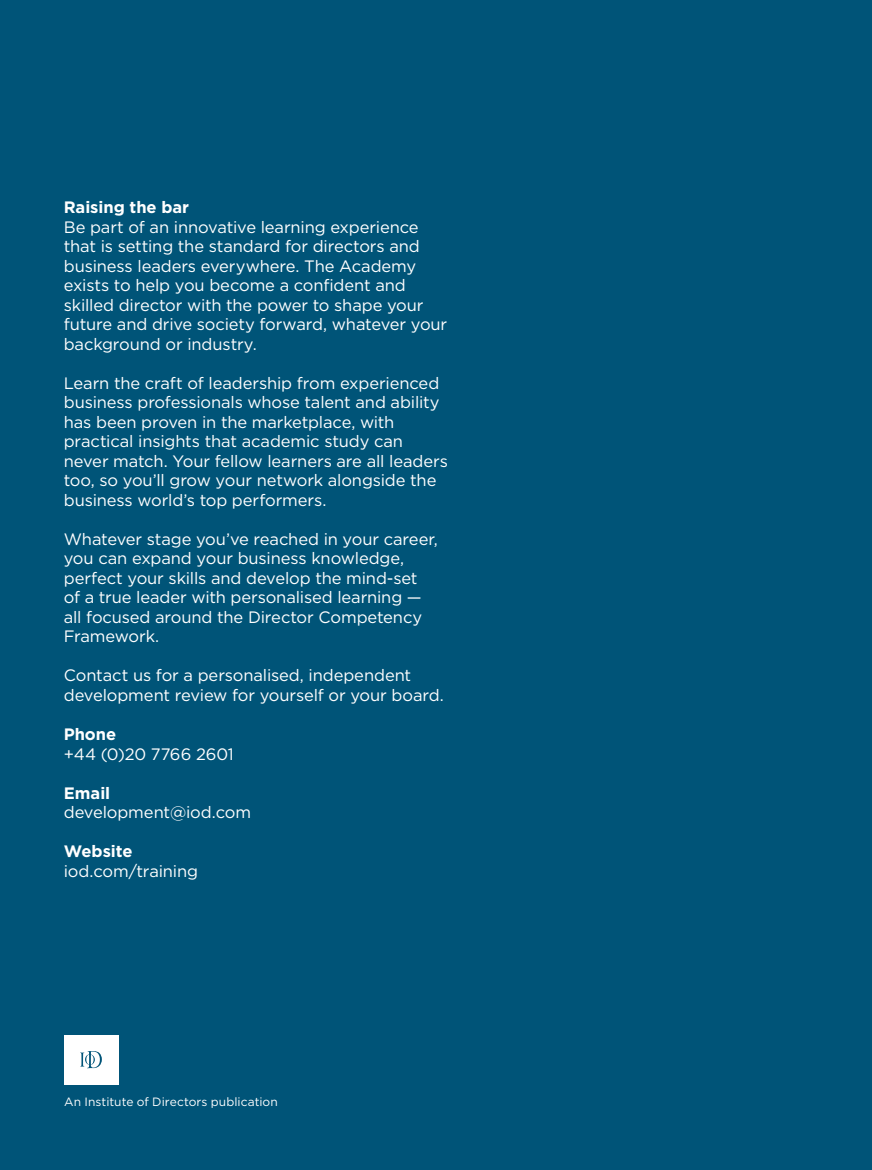
<style>
.page{position:relative;width:872px;height:1170px;background:#fff}
.page>*{position:absolute;margin:0;border:0;box-sizing:border-box;transform-origin:0 0}
.t1{font:16.5px/19.5px "Gotham";letter-spacing:-.01em;color:#fff}
.t2{font:700 16.5px "Gotham";letter-spacing:-.005em;color:#fff}
.t3{font:12px "Gotham";letter-spacing:.005em;color:#fff}
</style>
<div class="page">
<div style="left:0;top:0;width:872px;height:1169px;background:#005478"></div>
<div style="left:64px;top:1034px;width:54px;height:50px;background:#fff"></div>
<svg style="left:80px;top:1051px;width:22px;height:17px"></svg>
<p class="t2" style="left:64px;top:196px;width:127px">Raising the bar</p>
<p class="t1" style="left:64px;top:217px;width:385px">Be part of an innovative learning experience that is setting the standard for directors and business leaders everywhere. The Academy exists to help you become a confident and skilled director with the power to shape your future and drive society forward, whatever your background or industry.</p>
<p class="t1" style="left:64px;top:373px;width:385px">Learn the craft of leadership from experienced business professionals whose talent and ability has been proven in the marketplace, with practical insights that academic study can never match. Your fellow learners are all leaders too, so you’ll grow your network alongside the business world’s top performers.</p>
<p class="t1" style="left:64px;top:529px;width:376px">Whatever stage you’ve reached in your career, you can expand your business knowledge, perfect your skills and develop the mind-set of a true leader with personalised learning — all focused around the Director Competency Framework.</p>
<p class="t1" style="left:64px;top:665px;width:381px">Contact us for a personalised, independent development review for yourself or your board.</p>
<p class="t2" style="left:64px;top:723px;width:54px">Phone</p>
<p class="t1" style="left:64px;top:743px;width:171px">+44 (0)20 7766 2601</p>
<p class="t2" style="left:64px;top:781px;width:48px">Email</p>
<p class="t1" style="left:64px;top:802px;width:189px">development@iod.com</p>
<p class="t2" style="left:64px;top:840px;width:70px">Website</p>
<p class="t1" style="left:64px;top:860px;width:136px">iod.com/training</p>
<p class="t3" style="left:64px;top:1093px;width:215px">An Institute of Directors publication</p>
</div>
